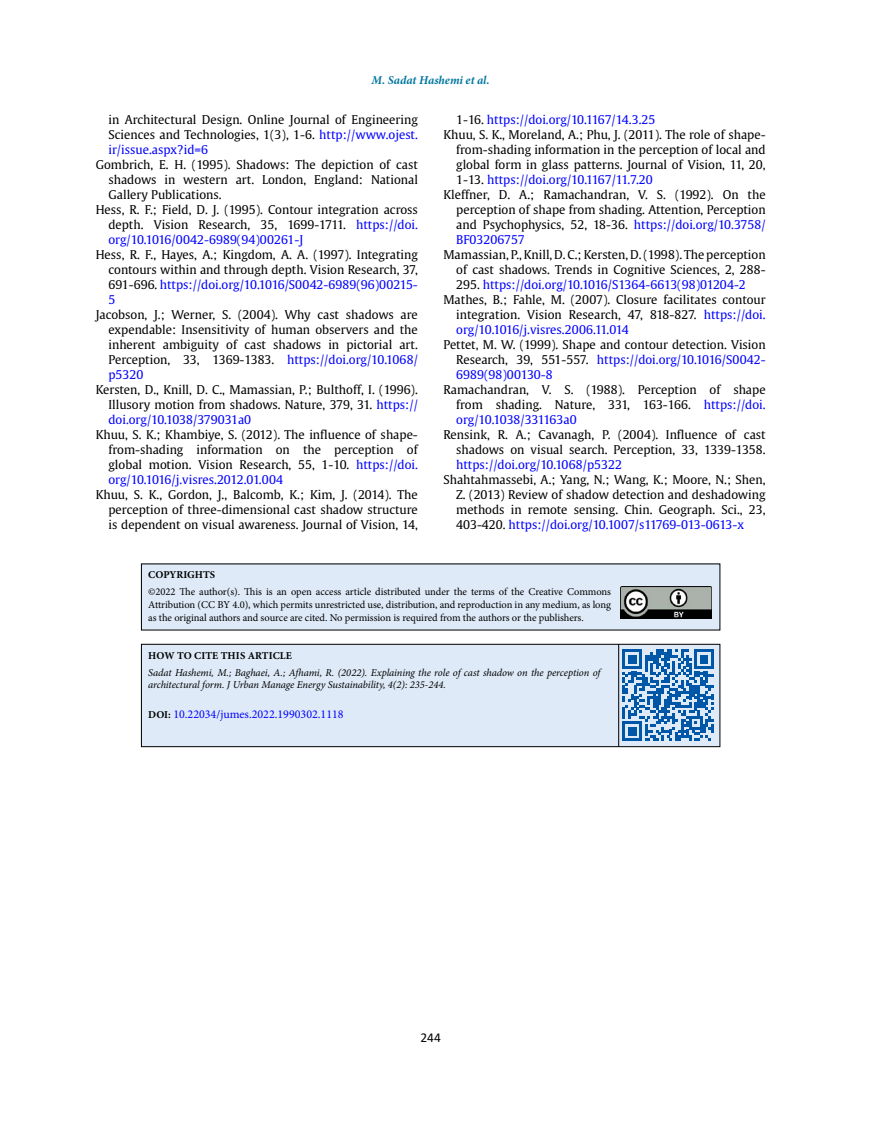
<style>
.page{position:relative;width:872px;height:1127px;background:#fff}
.page>*{position:absolute;margin:0;border:0;box-sizing:border-box;transform-origin:0 0}
.t1{font:13.5px "Calibri";color:#000}
.t2{font:12px/15px "Gulliver";color:#000;text-align:justify}
.t3{font:12px "Gulliver";color:#00f}
.t4{font:12px "Minion Pro";color:#00f}
.t5{font:italic 700 12px "Minion Pro";letter-spacing:-.005em;color:#0076a0}
.t6{font:10.5px/12.6px "Minion Pro";letter-spacing:-.01em;color:#000;text-align:justify}
.t7{font:italic 10.5px/12.6px "Minion Pro";letter-spacing:-.01em;color:#000}
.t8{font:700 10.5px "Minion Pro";letter-spacing:.005em;color:#000}
.s1{color:#00f}
.s2{color:#000}
.s3{font-weight:700;font-size:10.5px;color:#000}
</style>
<div class="page">
<div style="left:141px;top:564px;width:579px;height:66px;background:#deeaf7"></div>
<img style="left:620px;top:587px;width:92px;height:32px">
<div style="left:141px;top:644px;width:579px;height:103px;background:#deeaf7"></div>
<div style="left:141px;top:644px;width:579px;height:103px;border:1px solid #000"></div>
<hr style="left:618px;top:644px;width:1px;height:103px;background:#000">
<svg style="left:622px;top:649px;width:91px;height:92px"></svg>
<p class="t5" style="left:371px;top:72px;width:120px">M. Sadat Hashemi et al.</p>
<p class="t2" style="left:108px;top:112px;width:311px">in Architectural Design. Online Journal of Engineering Sciences and Technologies, 1(3), 1-6. <span class="s1">http://www.ojest. ir/issue.aspx?id=6</span></p>
<p class="t2" style="left:96px;top:157px;width:324px">Gombrich, E. H. (1995). Shadows: The depiction of cast</p>
<p class="t2" style="left:108px;top:172px;width:311px">shadows in western art. London, England: National</p>
<p class="t2" style="left:108px;top:187px;width:115px">Gallery Publications.</p>
<p class="t2" style="left:96px;top:202px;width:324px">Hess, R. F.; Field, D. J. (1995). Contour integration across</p>
<p class="t2" style="left:108px;top:217px;width:311px">depth. Vision Research, 35, 1699-1711. <span class="s1">https://doi.</span></p>
<p class="t3" style="left:108px;top:232px;width:196px">org/10.1016/0042-6989(94)00261-J</p>
<p class="t2" style="left:108px;top:247px;width:311px;text-indent:-13px">Hess, R. F., Hayes, A.; Kingdom, A. A. (1997). Integrating contours within and through depth. Vision Research, 37, 691-696. <span class="s1">https://doi.org/10.1016/S0042-6989(96)00215- 5</span></p>
<p class="t2" style="left:108px;top:307px;width:311px;text-indent:-13px">Jacobson, J.; Werner, S. (2004). Why cast shadows are expendable: Insensitivity of human observers and the inherent ambiguity of cast shadows in pictorial art.<br>Perception, 33, 1369-1383. <span class="s1">https://doi.org/10.1068/ p5320</span></p>
<p class="t2" style="left:108px;top:382px;width:311px;text-indent:-13px">Kersten, D., Knill, D. C., Mamassian, P.; Bulthoff, I. (1996).<br>Illusory motion from shadows. Nature, 379, 31. <span class="s1">https:// doi.org/10.1038/379031a0</span></p>
<p class="t2" style="left:108px;top:427px;width:311px;text-indent:-13px">Khuu, S. K.; Khambiye, S. (2012). The influence of shape&shy;from-shading information on the perception of global motion. Vision Research, 55, 1-10. <span class="s1">https://doi. org/10.1016/j.visres.2012.01.004</span></p>
<p class="t2" style="left:108px;top:487px;width:311px;text-indent:-13px">Khuu, S. K., Gordon, J., Balcomb, K.; Kim, J. (2014). The perception of three-dimensional cast shadow structure is dependent on visual awareness. Journal of Vision, 14,</p>
<p class="t3" style="left:456px;top:112px;width:201px"><span class="s2">1-16.</span> https://doi.org/10.1167/14.3.25</p>
<p class="t2" style="left:443px;top:127px;width:324px">Khuu, S. K., Moreland, A.; Phu, J. (2011). The role of shape-</p>
<p class="t2" style="left:456px;top:142px;width:311px">from-shading information in the perception of local and</p>
<p class="t2" style="left:456px;top:157px;width:311px">global form in glass patterns. Journal of Vision, 11, 20,</p>
<p class="t3" style="left:456px;top:172px;width:198px"><span class="s2">1-13.</span> https://doi.org/10.1167/11.7.20</p>
<p class="t2" style="left:443px;top:187px;width:324px">Kleffner, D. A.; Ramachandran, V. S. (1992). On the</p>
<p class="t2" style="left:456px;top:202px;width:311px">perception of shape from shading. Attention, Perception</p>
<p class="t2" style="left:456px;top:217px;width:311px">and Psychophysics, 52, 18-36. <span class="s1">https://doi.org/10.3758/</span></p>
<p class="t3" style="left:456px;top:232px;width:70px">BF03206757</p>
<p class="t2" style="left:443px;top:247px;width:324px">Mamassian, P., Knill, D. C.; Kersten, D. (1998). The perception</p>
<p class="t2" style="left:456px;top:262px;width:311px">of cast shadows. Trends in Cognitive Sciences, 2, 288-</p>
<p class="t3" style="left:456px;top:277px;width:291px"><span class="s2">295.</span> https://doi.org/10.1016/S1364-6613(98)01204-2</p>
<p class="t2" style="left:443px;top:292px;width:324px">Mathes, B.; Fahle, M. (2007). Closure facilitates contour</p>
<p class="t2" style="left:456px;top:307px;width:311px">integration. Vision Research, 47, 818-827. <span class="s1">https://doi.</span></p>
<p class="t3" style="left:456px;top:322px;width:174px">org/10.1016/j.visres.2006.11.014</p>
<p class="t2" style="left:456px;top:337px;width:311px;text-indent:-13px">Pettet, M. W. (1999). Shape and contour detection. Vision Research, 39, 551-557. <span class="s1">https://doi.org/10.1016/S0042- 6989(98)00130-8</span></p>
<p class="t2" style="left:456px;top:382px;width:311px;text-indent:-13px">Ramachandran, V. S. (1988). Perception of shape from shading. Nature, 331, 163-166. <span class="s1">https://doi. org/10.1038/331163a0</span></p>
<p class="t2" style="left:443px;top:427px;width:324px;text-align:right">Rensink, R. A.; Cavanagh, P. (2004). Influence of cast shadows on visual search. Perception, 33, 1339-1358.</p>
<p class="t3" style="left:456px;top:457px;width:167px">https://doi.org/10.1068/p5322</p>
<p class="t2" style="left:456px;top:472px;width:311px;text-indent:-13px">Shahtahmassebi, A.; Yang, N.; Wang, K.; Moore, N.; Shen, Z. (2013) Review of shadow detection and deshadowing methods in remote sensing. Chin. Geograph. Sci., 23, 403-420. <span class="s1">https://doi.org/10.1007/s11769-013-0613-x</span></p>
<p class="t8" style="left:148px;top:567px;width:68px">COPYRIGHTS</p>
<p class="t6" style="left:148px;top:586px;width:464px">©2022 The author(s). This is an open access article distributed under the terms of the Creative Commons Attribution (CC BY 4.0), which permits unrestricted use, distribution, and reproduction in any medium, as long as the original authors and source are cited. No permission is required from the authors or the publishers.</p>
<p class="t8" style="left:148px;top:648px;width:145px">HOW TO CITE THIS ARTICLE</p>
<p class="t7" style="left:148px;top:666px;width:453px">Sadat Hashemi, M.; Baghaei, A.; Afhami, R. (2022). Explaining the role of cast shadow on the perception of architectural form. J Urban Manage Energy Sustainability, 4(2): 235-244.</p>
<p class="t4" style="left:148px;top:706px;width:197px"><span class="s3">DOI:</span> 10.22034/jumes.2022.1990302.1118</p>
<p class="t1" style="left:420px;top:1028px;width:22px">244</p>
</div>
